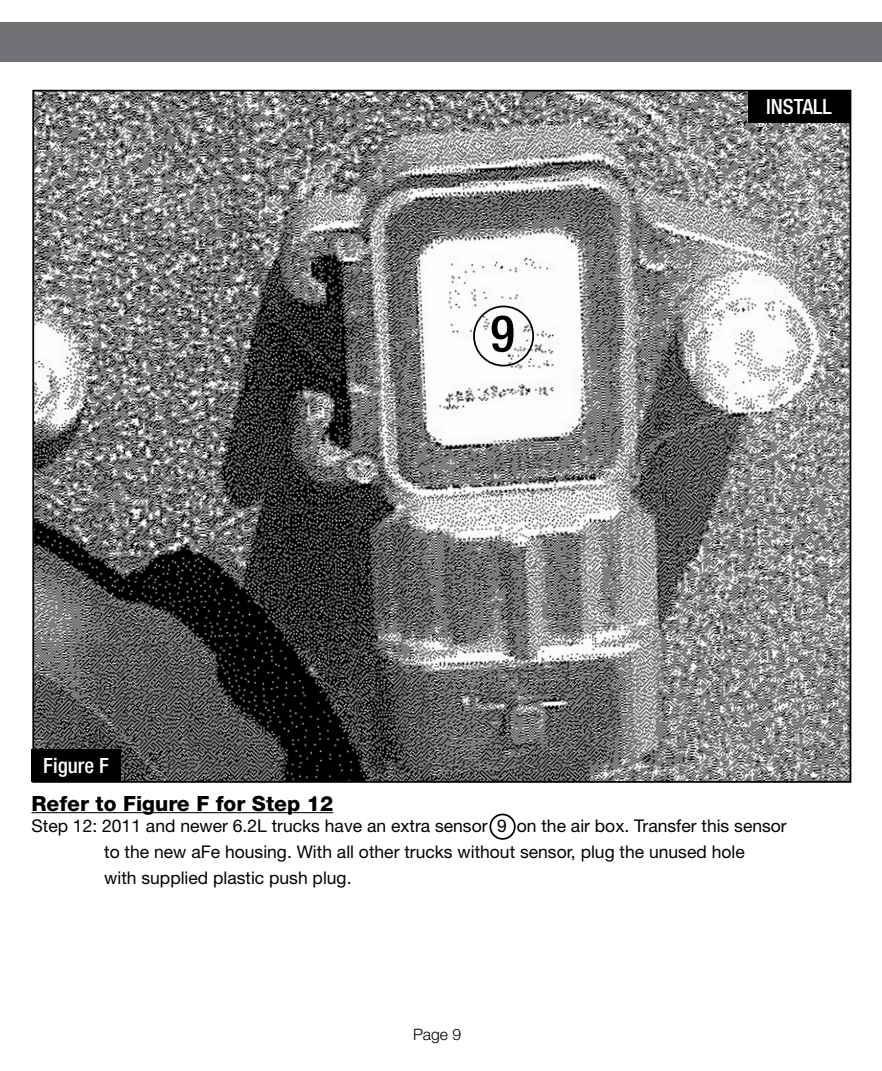
<style>
.page{position:relative;width:882px;height:1071px;background:#fff}
.page>*{position:absolute;margin:0;border:0;box-sizing:border-box;transform-origin:0 0}
.t1{font:500 condensed 50.75px "Helvetica Neue";color:#000}
.t2{font:800 21px "Helvetica Neue";color:#000}
.t3{font:500 condensed 21px "Helvetica Neue";color:#fff}
.t4{font:17.5px/26.2px "Helvetica Neue";color:#000}
.t5{font:300 15.75px "Helvetica Neue";color:#000}
</style>
<div class="page">
<img style="left:35px;top:93px;width:813px;height:687px">
<div style="left:0;top:23px;width:882px;height:39px;background:#717275"></div>
<hr style="left:32px;top:812px;width:301px;height:1px;background:#000">
<div style="left:32px;top:749px;width:89px;height:33px;background:#000"></div>
<div style="left:748px;top:90px;width:102px;height:33px;background:#000"></div>
<div style="left:473px;top:306px;width:61px;height:61px;border:2px solid #000;border-radius:50%"></div>
<div style="left:490px;top:814px;width:26px;height:26px;border:2px solid #000;border-radius:50%"></div>
<p class="t3" style="left:43px;top:753px;width:67px">Figure F</p>
<h1 class="t1" style="left:490px;top:303px;width:26px">9</h1>
<p class="t3" style="left:766px;top:94px;width:67px">INSTALL</p>
<p class="t2" style="left:32px;top:791px;width:303px">Refer to Figure F for Step 12</p>
<p class="t4" style="left:104px;top:812px;width:684px;text-indent:-73px">Step 12: 2011 and newer 6.2L trucks have an extra sensor 9 on the air box. Transfer this sensor to the new aFe housing. With all other trucks without sensor, plug the unused hole<br>with supplied plastic push plug.</p>
<p class="t5" style="left:413px;top:1024px;width:50px">Page 9</p>
</div>
